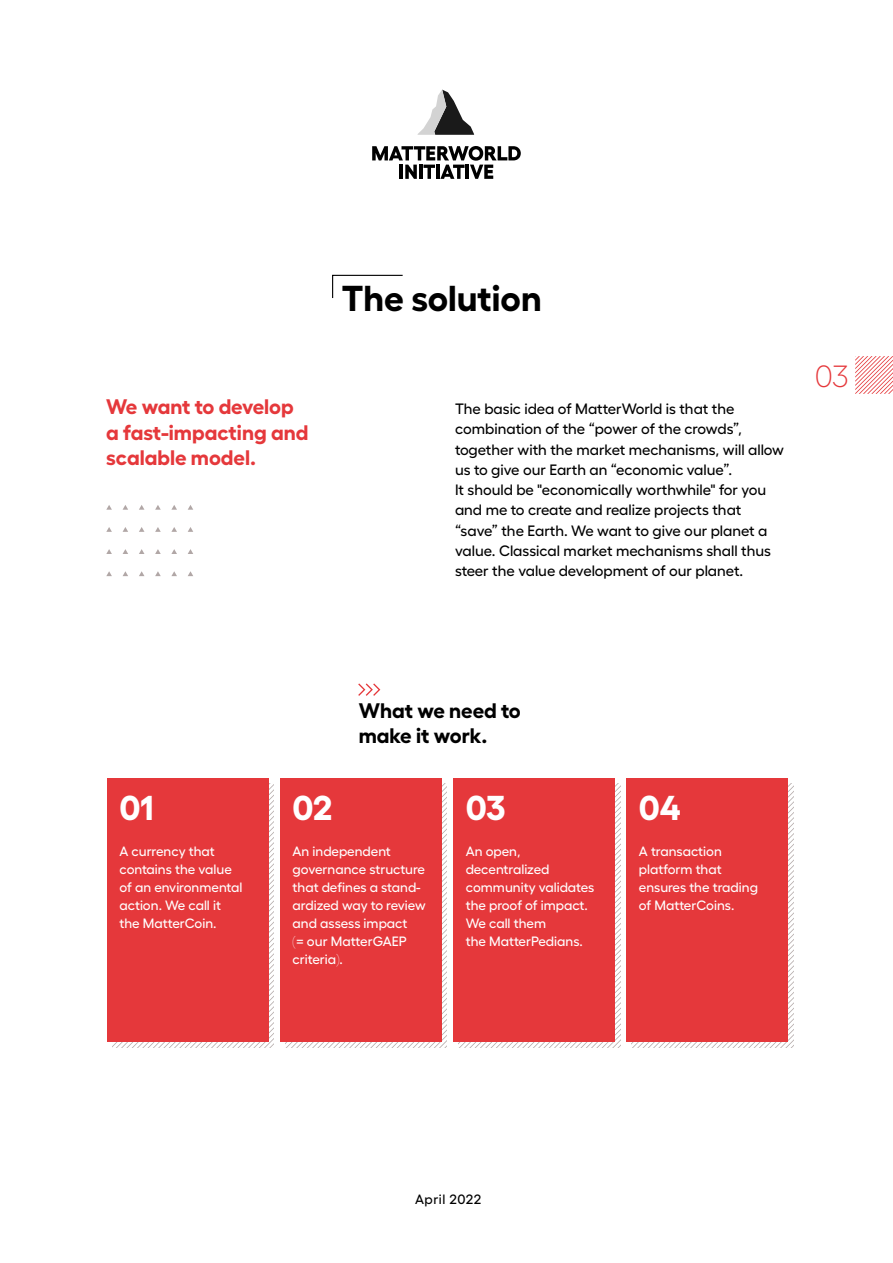
<style>
.page{position:relative;width:893px;height:1263px;background:#fff}
.page>*{position:absolute;margin:0;border:0;box-sizing:border-box;transform-origin:0 0}
.t1{font:700 36px "Fellix";color:#000}
.t2{font:700 34.5px "Fellix";letter-spacing:-.01em;color:#fff}
.t3{font:300 30.6px "Fellix";color:#e5383b}
.t4{font:700 21px/25.5px "Fellix";color:#e5383b}
.t5{font:700 21px/25.5px "Fellix";color:#000}
.t6{font:500 15px/20.2px "Fellix";color:#000}
.t7{font:500 13.5px/18px "Fellix";color:#fff}
.t8{font:500 13.5px "Fellix";letter-spacing:.04em;color:#000}
</style>
<div class="page">
<svg style="left:855px;top:356px;width:38px;height:38px"></svg>
<svg style="left:417px;top:90px;width:57px;height:45px"></svg>
<svg style="left:372px;top:146px;width:149px;height:33px"></svg>
<svg style="left:112px;top:784px;width:162px;height:263px"></svg>
<svg style="left:285px;top:784px;width:162px;height:263px"></svg>
<svg style="left:458px;top:784px;width:162px;height:263px"></svg>
<svg style="left:631px;top:784px;width:162px;height:263px"></svg>
<svg style="left:332px;top:274px;width:71px;height:24px"></svg>
<div style="left:107px;top:779px;width:161px;height:263px;background:#e5383b"></div>
<div style="left:280px;top:779px;width:161px;height:263px;background:#e5383b"></div>
<div style="left:453px;top:779px;width:162px;height:263px;background:#e5383b"></div>
<div style="left:626px;top:779px;width:162px;height:263px;background:#e5383b"></div>
<svg style="left:358px;top:683px;width:22px;height:13px"></svg>
<svg style="left:106px;top:505px;width:6px;height:5px"></svg>
<svg style="left:123px;top:505px;width:5px;height:5px"></svg>
<svg style="left:139px;top:505px;width:5px;height:5px"></svg>
<svg style="left:155px;top:505px;width:6px;height:5px"></svg>
<svg style="left:171px;top:505px;width:6px;height:5px"></svg>
<svg style="left:188px;top:505px;width:5px;height:5px"></svg>
<svg style="left:106px;top:527px;width:6px;height:5px"></svg>
<svg style="left:123px;top:527px;width:5px;height:5px"></svg>
<svg style="left:139px;top:527px;width:5px;height:5px"></svg>
<svg style="left:155px;top:527px;width:6px;height:5px"></svg>
<svg style="left:171px;top:527px;width:6px;height:5px"></svg>
<svg style="left:188px;top:527px;width:5px;height:5px"></svg>
<svg style="left:106px;top:549px;width:6px;height:5px"></svg>
<svg style="left:123px;top:549px;width:5px;height:5px"></svg>
<svg style="left:139px;top:549px;width:5px;height:5px"></svg>
<svg style="left:155px;top:549px;width:6px;height:5px"></svg>
<svg style="left:171px;top:549px;width:6px;height:5px"></svg>
<svg style="left:188px;top:549px;width:5px;height:5px"></svg>
<svg style="left:106px;top:571px;width:6px;height:5px"></svg>
<svg style="left:123px;top:571px;width:5px;height:5px"></svg>
<svg style="left:139px;top:571px;width:5px;height:5px"></svg>
<svg style="left:155px;top:571px;width:6px;height:5px"></svg>
<svg style="left:171px;top:571px;width:6px;height:5px"></svg>
<svg style="left:188px;top:571px;width:5px;height:5px"></svg>
<h3 class="t4" style="left:106px;top:392px;width:204px">We want to develop a fast-impacting and scalable model.</h3>
<h1 class="t1" style="left:342px;top:269px;width:201px">The solution</h1>
<p class="t6" style="left:455px;top:397px;width:330px">The basic idea of MatterWorld is that the combination of the “power of the crowds”, together with the market mechanisms, will allow us to give our Earth an “economic value”.<br>It should be "economically worthwhile" for you and me to create and realize projects that “save” the Earth. We want to give our planet a value. Classical market mechanisms shall thus steer the value development of our planet.</p>
<h3 class="t3" style="left:815px;top:354px;width:35px">03</h3>
<h2 class="t2" style="left:119px;top:780px;width:36px">01</h2>
<p class="t7" style="left:119px;top:841px;width:124px">A currency that contains the value of an environmental action. We call it the MatterCoin.</p>
<h3 class="t5" style="left:359px;top:695px;width:164px">What we need to make it work.</h3>
<h2 class="t2" style="left:293px;top:780px;width:41px">02</h2>
<p class="t7" style="left:293px;top:841px;width:135px">An independent governance structure that defines a stand&shy;ardized way to review and assess impact<br>(= our MatterGAEP criteria).</p>
<h2 class="t2" style="left:466px;top:780px;width:41px">03</h2>
<p class="t7" style="left:466px;top:841px;width:130px">An open, decentralized community validates the proof of impact.<br>We call them<br>the MatterPedians.</p>
<h2 class="t2" style="left:639px;top:780px;width:43px">04</h2>
<p class="t7" style="left:639px;top:841px;width:121px">A transaction platform that ensures the trading of MatterCoins.</p>
<p class="t8" style="left:415px;top:1189px;width:68px">April 2022</p>
</div>
